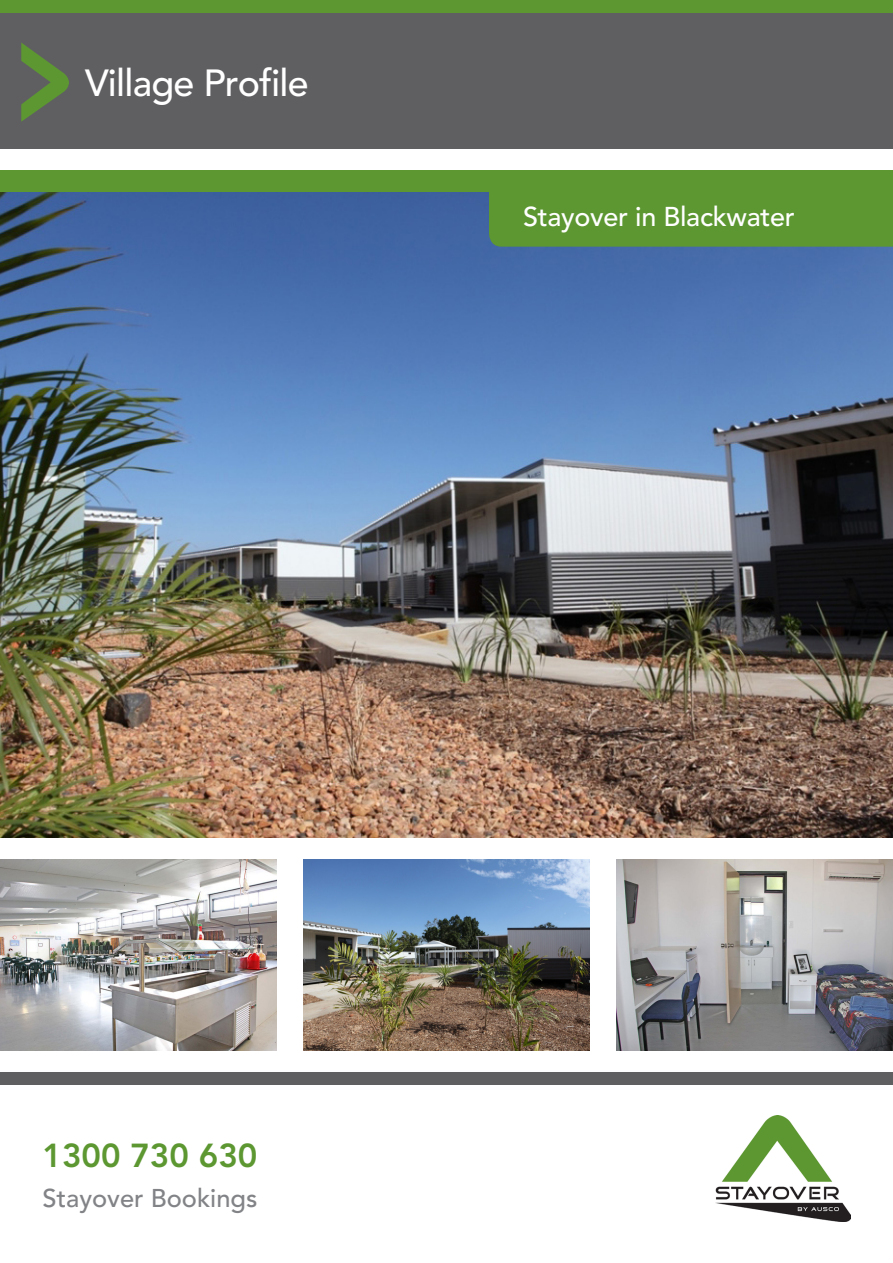
<style>
.page{position:relative;width:893px;height:1263px;background:#fff}
.page>*{position:absolute;margin:0;border:0;box-sizing:border-box;transform-origin:0 0}
.Heading{font:500 37.5px "Avenir";letter-spacing:-.02em;color:#fff}
.Sub_Heading{font:800 33px "Avenir";color:#5c9731}
.Project_Title{font:500 27px "Avenir";letter-spacing:-.01em;color:#fff}
.Sub_Heading-2{font:500 25.5px "Avenir";color:#818386}
</style>
<div class="page">
<img style="left:0;top:191px;width:893px;height:647px">
<div style="left:489px;top:191px;width:404px;height:56px;background:#5c9731"></div>
<div style="left:0;top:170px;width:893px;height:21px;background:#5c9731"></div>
<div style="left:0;top:0;width:893px;height:149px;background:#5f5f62"></div>
<div style="left:0;top:0;width:893px;height:13px;background:#5c9731"></div>
<svg style="left:21px;top:43px;width:48px;height:79px"></svg>
<div style="left:0;top:1071px;width:893px;height:13px;background:#5f5f62"></div>
<img style="left:0;top:859px;width:276px;height:191px">
<img style="left:617px;top:859px;width:276px;height:191px">
<img style="left:303px;top:859px;width:287px;height:191px">
<img style="left:716px;top:1115px;width:134px;height:106px">
<p class="Heading" style="left:85px;top:62px;width:225px">Village Profile</p>
<p class="Project_Title" style="left:523px;top:201px;width:273px">Stayover in Blackwater</p>
<p class="Sub_Heading" style="left:43px;top:1136px;width:216px">1300 730 630</p>
<p class="Sub_Heading-2" style="left:43px;top:1184px;width:216px">Stayover Bookings</p>
</div>
